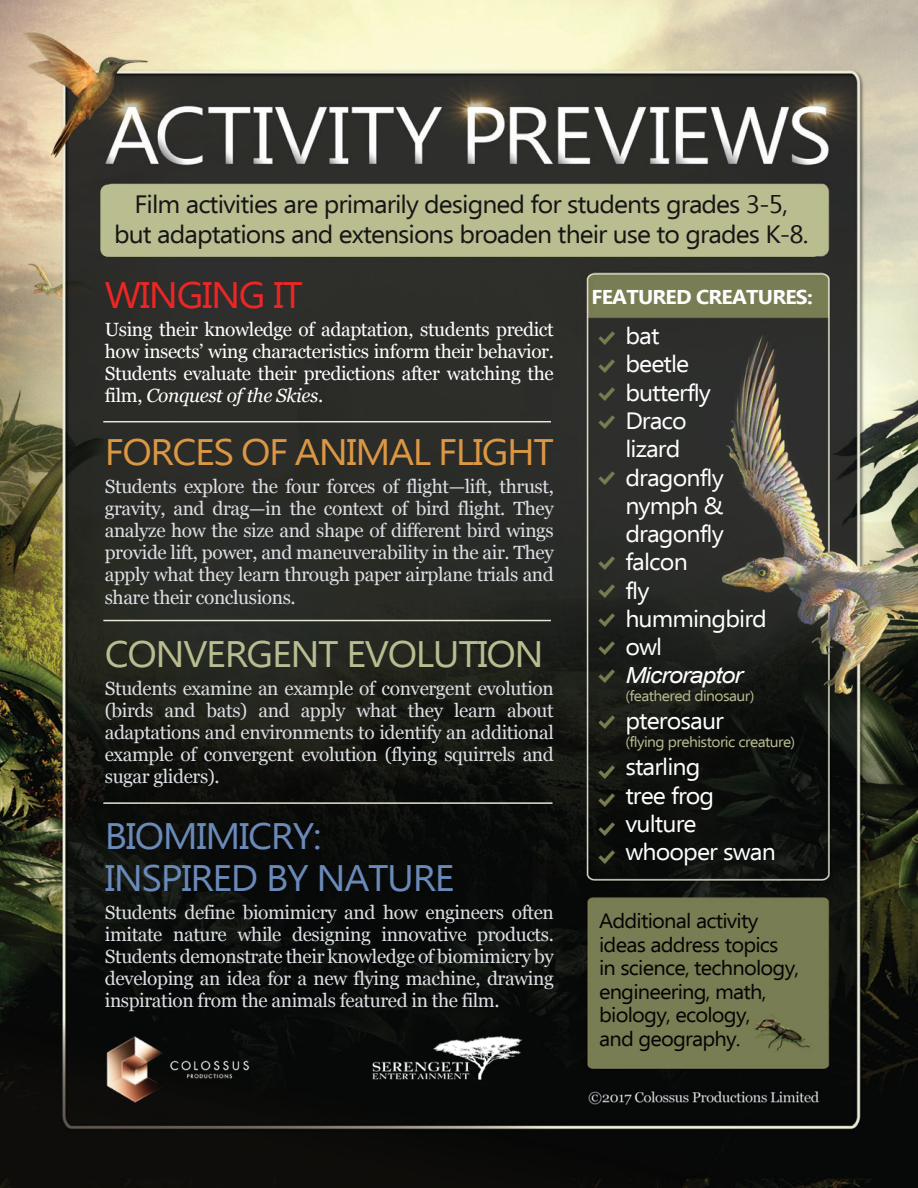
<style>
.page{position:relative;width:918px;height:1188px;background:#fff}
.page>*{position:absolute;margin:0;border:0;box-sizing:border-box;transform-origin:0 0}
.t1{font:36.75px/42px "Ebrima";letter-spacing:-.035em;color:#6a8aba;scale:1.06 1}
.t2{font:36.75px "Ebrima";letter-spacing:-.035em;color:#dc9744;scale:1.06 1}
.t3{font:36.75px "Ebrima";letter-spacing:-.035em;color:#b9bd90;scale:1.06 1}
.t4{font:36.75px "Ebrima";letter-spacing:-.035em;color:#ed2625;scale:1.06 1}
.t5{font:25.05px/29.4px "Ebrima";letter-spacing:-.035em;color:#171515;text-align:center;scale:1.06 1}
.t6{font:23.55px/28.2px "Ebrima";letter-spacing:-.035em;color:#fff;scale:1.06 1}
.t7{font:23.55px/28.2px "Modern Pictograms";color:#797c51;text-align:justify}
.t8{font:italic 22.2px "Arial";letter-spacing:-.035em;color:#fff;scale:1.13 1}
.t9{font:20.55px/23.5px "Ebrima";letter-spacing:-.035em;color:#040503;scale:1.06 1}
.t10{font:700 19.95px "Ebrima";letter-spacing:-.035em;color:#fff;scale:1.06 1}
.t11{font:19.2px/22px "Georgia";letter-spacing:-.02em;color:#dcdfe3;text-align:justify}
.t12{font:19.2px/22px "Georgia";letter-spacing:-.02em;color:#fff;text-align:justify}
.t13{font:14.7px "Ebrima";letter-spacing:-.035em;color:#b9bd90;scale:1.06 1}
.s1{font-style:italic}
.s2{font-family:"Modern Pictograms";color:#797c51}
.s3{font-family:"Modern Pictograms";font-style:normal;font-size:23.55px;color:#797c51}
</style>
<div class="page">
<img style="left:0;top:0;width:918px;height:1188px">
<div style="left:100px;top:185px;width:720px;height:72px;background:#b9bd90;border-radius:7px"></div>
<img style="left:367px;top:1032px;width:160px;height:66px">
<img style="left:100px;top:1028px;width:173px;height:85px">
<hr style="left:103px;top:421px;width:448px;height:1px;background:#e9e7d5">
<hr style="left:103px;top:620px;width:448px;height:1px;background:#e9e7d5">
<hr style="left:103px;top:802px;width:449px;height:2px;background:#e9e7d5">
<p class="t5" style="left:114px;top:191px;width:657px">Film activities are primarily designed for students grades 3-5, but adaptations and extensions broaden their use to grades K-8.</p>
<p class="t4" style="left:105px;top:268px;width:189px">WINGING IT</p>
<p class="t12" style="left:105px;top:318px;width:451px">Using their knowledge of adaptation, students predict how insects’ wing characteristics inform their behavior.<br>Students evaluate their predictions after watching the film, <span class="s1">Conquest of the Skies</span>.</p>
<p class="t2" style="left:105px;top:426px;width:425px">FORCES OF ANIMAL FLIGHT</p>
<p class="t11" style="left:105px;top:476px;width:451px">Students explore the four forces of flight—lift, thrust, gravity, and drag—in the context of bird flight. They analyze how the size and shape of different bird wings provide lift, power, and maneuverability in the air. They apply what they learn through paper airplane trials and share their conclusions.</p>
<p class="t3" style="left:105px;top:628px;width:416px">CONVERGENT EVOLUTION</p>
<p class="t11" style="left:105px;top:677px;width:451px">Students examine an example of convergent evolution (birds and bats) and apply what they learn about adaptations and environments to identify an additional example of convergent evolution (flying squirrels and sugar gliders).</p>
<p class="t1" style="left:105px;top:817px;width:331px">BIOMIMICRY:<br>INSPIRED BY NATURE</p>
<p class="t11" style="left:105px;top:901px;width:451px">Students define biomimicry and how engineers often imitate nature while designing innovative products.<br>Students demonstrate their knowledge of biomimicry by developing an idea for a new flying machine, drawing inspiration from the animals featured in the film.</p>
<p class="t10" style="left:591px;top:282px;width:210px">FEATURED CREATURES:</p>
<p class="t6" style="left:597px;top:323px;width:109px"><span class="s2">%</span> bat<br><span class="s2">%</span> beetle <span class="s2">%</span> butterfly <span class="s2">%</span> Draco</p>
<p class="t6" style="left:597px;top:465px;width:122px"><span class="s2">%</span> dragonfly</p>
<p class="t6" style="left:625px;top:436px;width:53px">lizard</p>
<p class="t6" style="left:625px;top:493px;width:94px">nymph &amp; dragonfly</p>
<p class="t6" style="left:597px;top:549px;width:162px"><span class="s2">%</span> falcon<br><span class="s2">%</span> fly<br><span class="s2">%</span> hummingbird <span class="s2">%</span> owl</p>
<p class="t8" style="left:597px;top:661px;width:131px"><span class="s3">%</span> Microraptor</p>
<p class="t6" style="left:597px;top:698px;width:122px;line-height:49.5px"><span class="s2">%</span> pterosaur <span class="s2">%</span></p>
<p class="t7" style="left:597px;top:787px;width:21px">% % %</p>
<p class="t13" style="left:625px;top:686px;width:123px">(feathered dinosaur)</p>
<p class="t13" style="left:625px;top:731px;width:162px">(flying prehistoric creature)</p>
<p class="t6" style="left:625px;top:754px;width:144px">starling<br>tree frog vulture whooper swan</p>
<p class="t9" style="left:599px;top:910px;width:190px">Additional activity ideas address topics in science, technology, engineering, math, biology, ecology,<br>and geography.</p>
</div>
